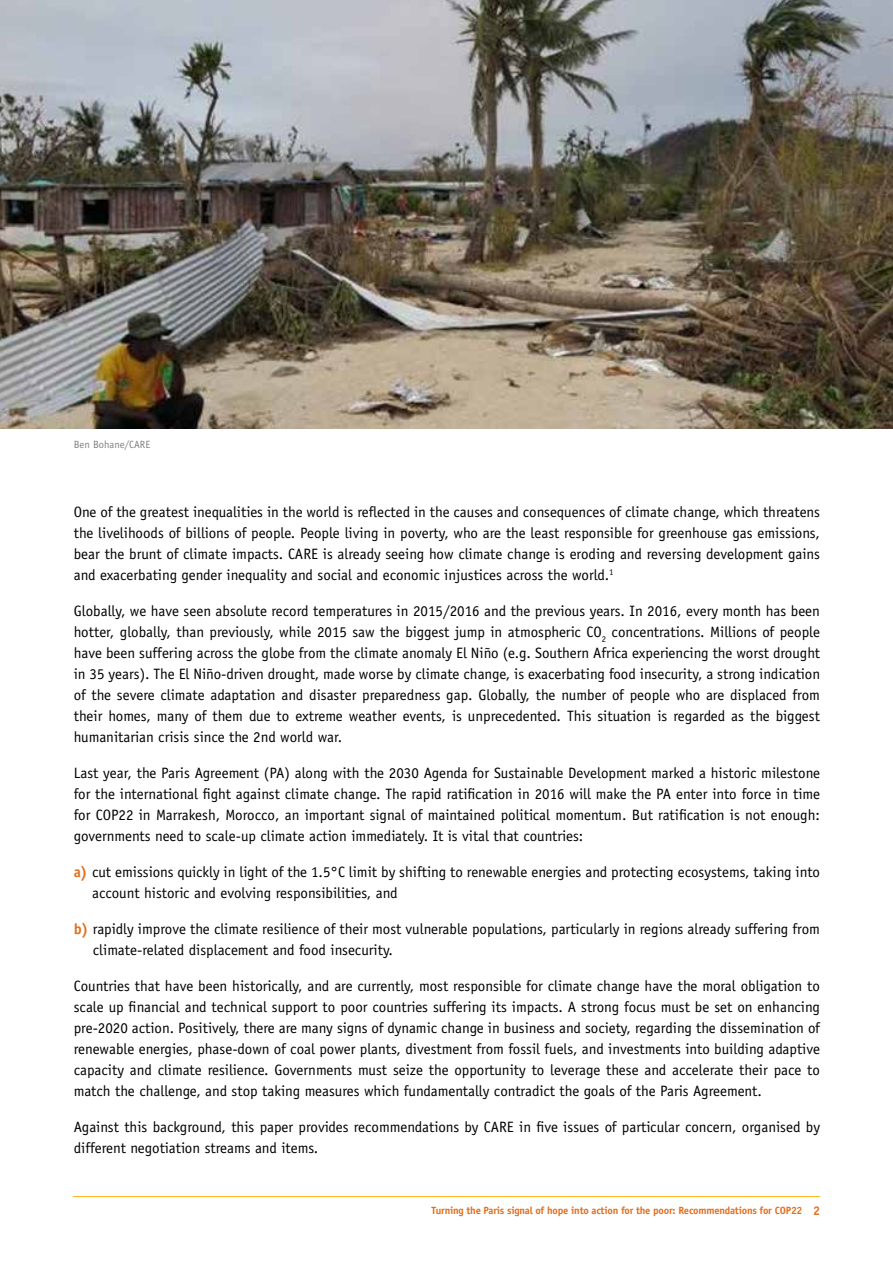
<style>
.page{position:relative;width:893px;height:1263px;background:#fff}
.page>*{position:absolute;margin:0;border:0;box-sizing:border-box;transform-origin:0 0}
.t1{font:15px/21px "Officina Sans Std";color:#000;text-align:justify}
.t2{font:700 10.5px "Officina Sans Std";letter-spacing:-.02em;color:#e36f1e}
.t3{font:10.5px "Officina Sans Std";color:#808285}
.s1{font-weight:700;color:#e36f1e}
.s2{font-size:12.6px}
</style>
<div class="page">
<hr style="left:73px;top:1196px;width:747px;height:1px;background:#fdb924">
<img style="left:0;top:0;width:893px;height:429px">
<p class="t3" style="left:74px;top:438px;width:78px">Ben Bohane/CARE</p>
<p class="t1" style="left:74px;top:501px;width:748px">One of the greatest inequalities in the world is reflected in the causes and consequences of climate change, which threatens the livelihoods of billions of people. People living in poverty, who are the least responsible for greenhouse gas emissions, bear the brunt of climate impacts. CARE is already seeing how climate change is eroding and reversing development gains and exacerbating gender inequality and social and economic injustices across the world.<sup>1</sup></p>
<p class="t1" style="left:74px;top:600px;width:748px">Globally, we have seen absolute record temperatures in 2015/2016 and the previous years. In 2016, every month has been hotter, globally, than previously, while 2015 saw the biggest jump in atmospheric CO<sub>2</sub> concentrations. Millions of people have been suffering across the globe from the climate anomaly El Niño (e.g. Southern Africa experiencing the worst drought in 35 years). The El Niño-driven drought, made worse by climate change, is exacerbating food insecurity, a strong indication of the severe climate adaptation and disaster preparedness gap. Globally, the number of people who are displaced from their homes, many of them due to extreme weather events, is unprecedented. This situation is regarded as the biggest humanitarian crisis since the 2nd world war.</p>
<p class="t1" style="left:74px;top:762px;width:748px">Last year, the Paris Agreement (PA) along with the 2030 Agenda for Sustainable Development marked a historic milestone for the international fight against climate change. The rapid ratification in 2016 will make the PA enter into force in time for COP22 in Marrakesh, Morocco, an important signal of maintained political momentum. But ratification is not enough: governments need to scale-up climate action immediately. It is vital that countries:</p>
<p class="t1" style="left:92px;top:861px;width:729px;text-indent:-18px"><span class="s1">a)</span> cut emissions quickly in light of the 1.5°C limit by shifting to renewable energies and protecting ecosystems, taking into account historic and evolving responsibilities, and</p>
<p class="t1" style="left:93px;top:918px;width:729px;text-indent:-19px"><span class="s1">b)</span> rapidly improve the climate resilience of their most vulnerable populations, particularly in regions already suffering from climate-related displacement and food insecurity.</p>
<p class="t1" style="left:74px;top:975px;width:748px">Countries that have been historically, and are currently, most responsible for climate change have the moral obligation to scale up financial and technical support to poor countries suffering its impacts. A strong focus must be set on enhancing pre-2020 action. Positively, there are many signs of dynamic change in business and society, regarding the dissemination of renewable energies, phase-down of coal power plants, divestment from fossil fuels, and investments into building adaptive capacity and climate resilience. Governments must seize the opportunity to leverage these and accelerate their pace to match the challenge, and stop taking measures which fundamentally contradict the goals of the Paris Agreement.</p>
<p class="t1" style="left:74px;top:1116px;width:748px">Against this background, this paper provides recommendations by CARE in five issues of particular concern, organised by different negotiation streams and items.</p>
<p class="t2" style="left:431px;top:1203px;width:390px">Turning the Paris signal of hope into action for the poor: Recommendations for COP22 <span class="s2">2</span></p>
</div>
